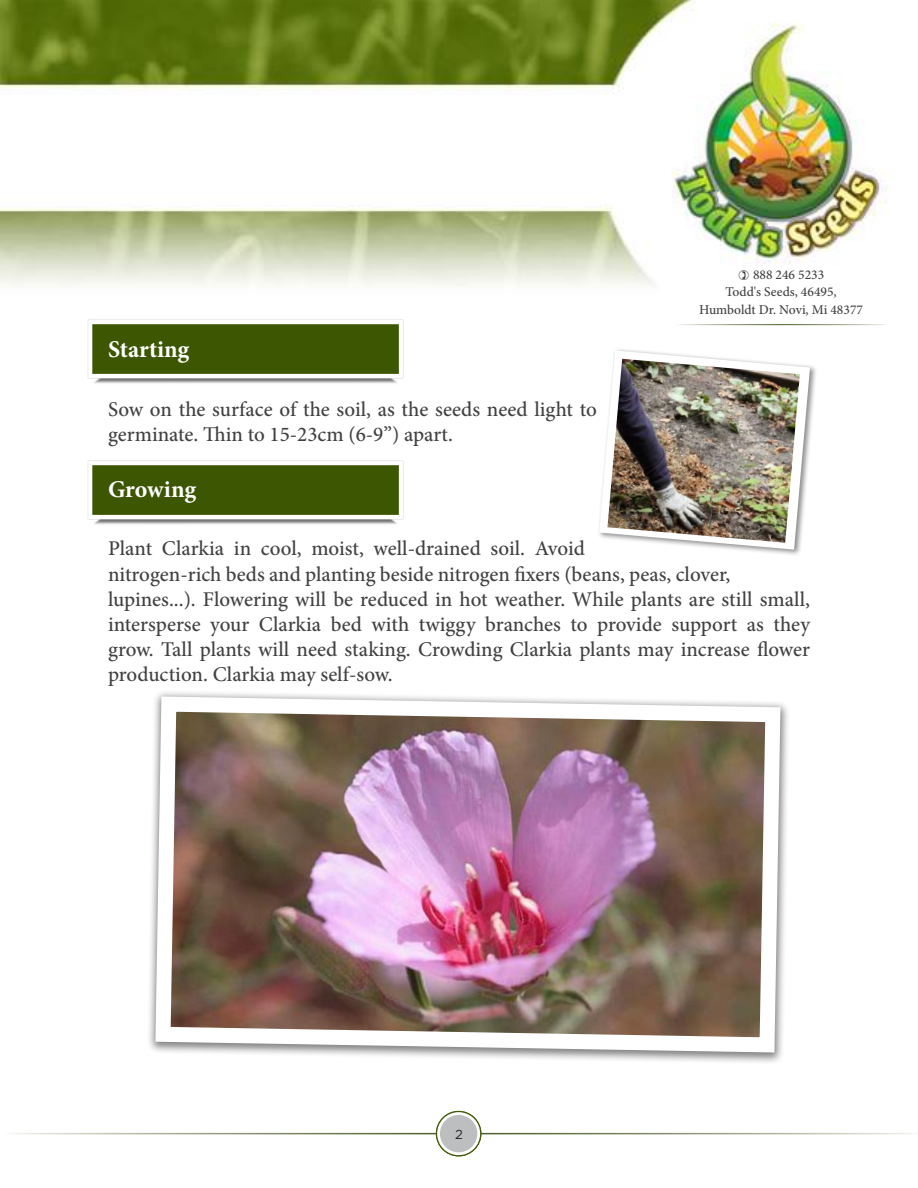
<style>
.page{position:relative;width:918px;height:1188px;background:#fff}
.page>*{position:absolute;margin:0;border:0;box-sizing:border-box;transform-origin:0 0}
.t1{font:700 24px "Minion Pro";letter-spacing:-.005em;color:#fff}
.t2{font:500 21px/25.2px "Minion Pro";color:#414042}
.t3{font:500 13.5px "Minion Pro";color:#414042}
.t4{font:13.05px "Gotham";color:#222021}
</style>
<div class="page">
<img style="left:0;top:0;width:888px;height:287px">
<img style="left:87px;top:460px;width:317px;height:65px">
<img style="left:87px;top:319px;width:317px;height:65px">
<div style="left:597px;top:347px;width:220px;height:209px;background:#000;opacity:.45"></div>
<svg style="left:599px;top:350px;width:211px;height:200px"></svg>
<img style="left:607px;top:359px;width:193px;height:184px">
<img style="left:149px;top:692px;width:639px;height:368px">
<svg style="left:437px;top:1112px;width:44px;height:44px"></svg>
<div style="left:436px;top:1111px;width:45px;height:45px;border:1px solid #415a06;border-radius:50%"></div>
<div style="left:440px;top:1115px;width:37px;height:37px;background:#bcbec0;border-radius:50%"></div>
<svg style="left:739px;top:270px;width:10px;height:10px"></svg>
<p class="t3" style="left:753px;top:266px;width:73px">888 246 5233</p>
<p class="t3" style="left:725px;top:283px;width:113px">Todd's Seeds, 46495,</p>
<p class="t3" style="left:699px;top:301px;width:165px">Humboldt Dr. Novi, Mi 48377</p>
<p class="t1" style="left:108px;top:332px;width:83px">Starting</p>
<p class="t2" style="left:108px;top:396px;width:491px">Sow on the surface of the soil, as the seeds need light to germinate. Thin to 15-23cm (6-9”) apart.</p>
<p class="t1" style="left:108px;top:472px;width:90px">Growing</p>
<p class="t2" style="left:108px;top:536px;width:704px">Plant Clarkia in cool, moist, well-drained soil. Avoid<br>nitrogen-rich beds and planting beside nitrogen fixers (beans, peas, clover, lupines...). Flowering will be reduced in hot weather. While plants are still small, intersperse your Clarkia bed with twiggy branches to provide support as they grow. Tall plants will need staking. Crowding Clarkia plants may increase flower production. Clarkia may self-sow.</p>
<p class="t4" style="left:455px;top:1126px;width:9px">2</p>
</div>
